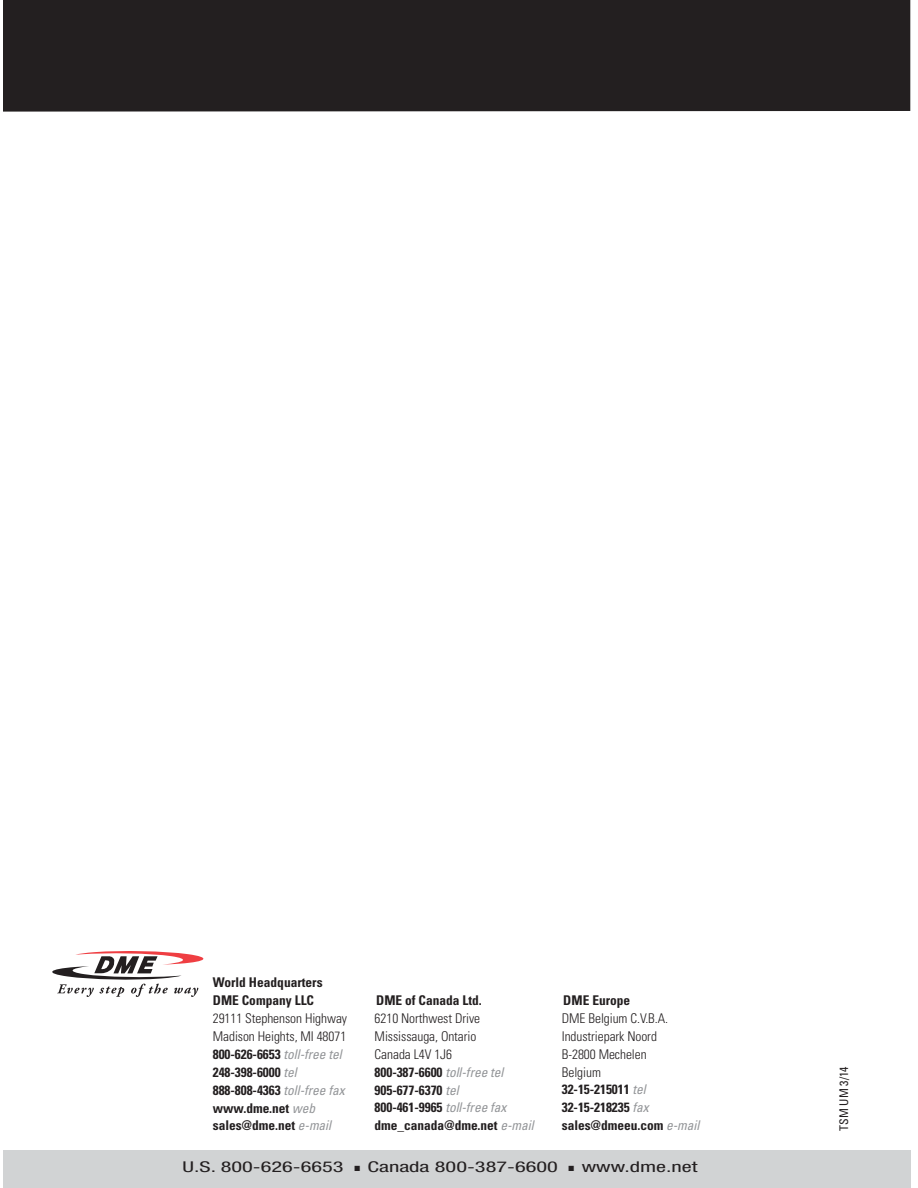
<style>
.page{position:relative;width:918px;height:1188px;background:#fff}
.page>*{position:absolute;margin:0;border:0;box-sizing:border-box;transform-origin:0 0}
.t1{font:condensed 14.85px "Helvetica Neue LT Std";color:#231f20;scale:1.5 1}
.t2{font:700 condensed 13.35px/17.9px "Univers";letter-spacing:-.005em;color:#231f20}
.t3{font:300 condensed 13.35px/17.9px "Univers";letter-spacing:-.005em;color:#231f20}
.t4{font:condensed 11.85px "Univers";color:#231f20}
.s1{font-weight:300}
.s2{font-weight:400;font-style:italic;color:#939598}
.s3{font-weight:700}
</style>
<div class="page">
<div style="left:3px;top:0;width:907px;height:112px;background:#231f20"></div>
<div style="left:3px;top:1150px;width:907px;height:38px;background:#d1d3d4"></div>
<svg style="left:52px;top:951px;width:151px;height:46px"></svg>
<p class="t2" style="left:213px;top:975px;width:111px">World Headquarters<br>DME Company LLC</p>
<p class="t2" style="left:213px;top:1011px;width:136px"><span class="s1">29111 Stephenson Highway<br>Madison Heights, MI 48071<br></span>800-626-6653 <span class="s2">toll-free tel<br></span>248-398-6000 <span class="s2">tel<br></span>888-808-4363 <span class="s2">toll-free fax </span>www.dme.net <span class="s2">web </span>sales@dme.net <span class="s2">e-mail</span></p>
<p class="t2" style="left:376px;top:993px;width:107px">DME of Canada Ltd.</p>
<p class="t2" style="left:375px;top:1011px;width:161px"><span class="s1">6210 Northwest Drive<br>Mississauga, Ontario<br>Canada L4V 1J6<br></span>800-387-6600 <span class="s2">toll-free tel<br></span>905-677-6370 <span class="s2">tel<br></span>800-461-9965 <span class="s2">toll-free fax </span>dme_canada@dme.net <span class="s2">e-mail</span></p>
<p class="t2" style="left:563px;top:993px;width:69px">DME Europe</p>
<p class="t3" style="left:562px;top:1011px;width:139px">DME Belgium C.V.B.A.<br>Industriepark Noord<br>B-2800 Mechelen<br>Belgium<br><span class="s3">32-15-215011</span> <span class="s2">tel<br></span><span class="s3">32-15-218235</span> <span class="s2">fax </span><span class="s3">sales@dmeeu.com</span> <span class="s2">e-mail</span></p>
<p class="t1" style="left:183px;top:1158px;width:345px">U.S. 800-626-6653 ■ Canada 800-387-6600 ■ www.dme.net</p>
<p class="t4" style="left:839px;top:1131px;width:66px;rotate:-90deg">TSM UM 3/14</p>
</div>
